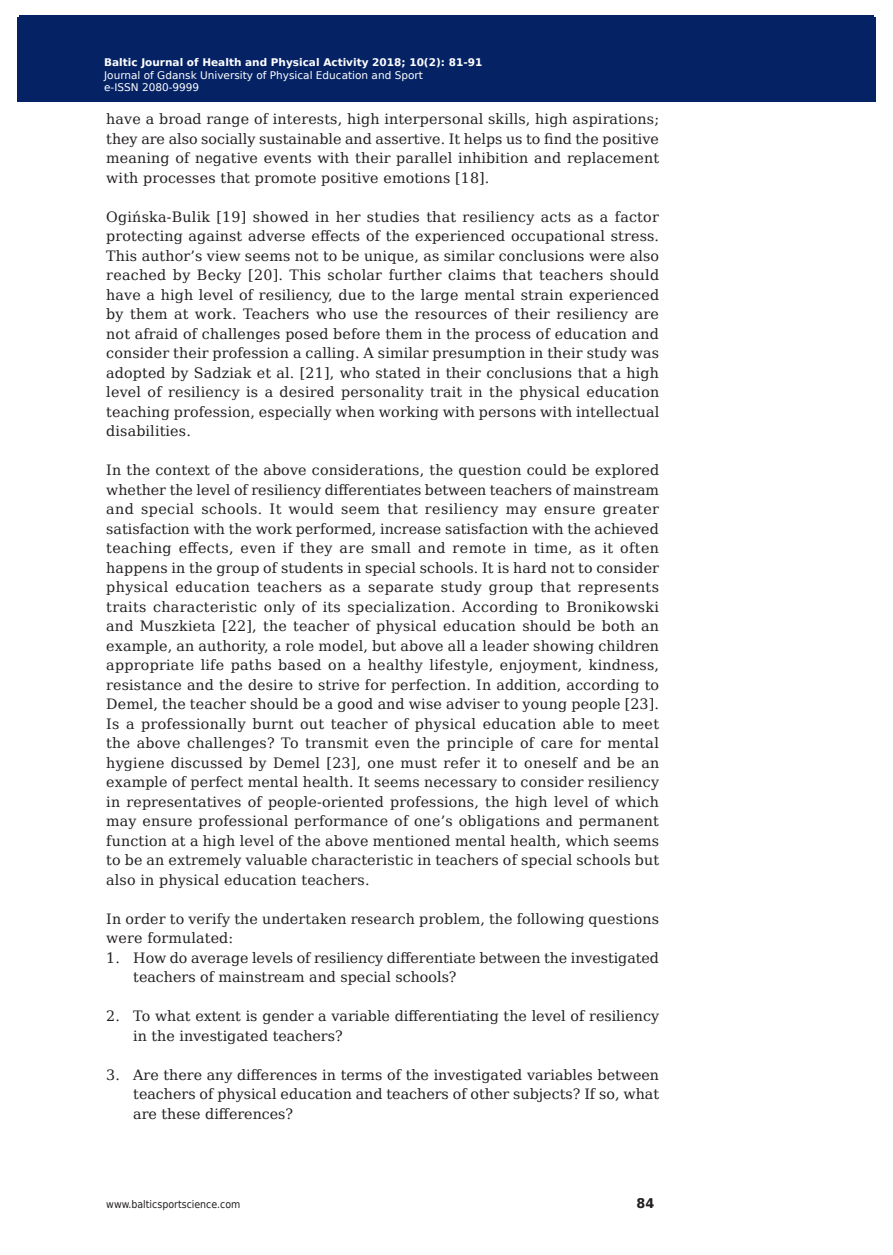
<style>
.page{position:relative;width:893px;height:1255px;background:#fff}
.page>*{position:absolute;margin:0;border:0;box-sizing:border-box;transform-origin:0 0}
.t1{font:14.25px/19.5px "DejaVu Serif";color:#231f20;text-align:justify}
.t2{font:700 13.35px "DejaVu Sans";color:#231f20;scale:.96 1}
.t3{font:10.5px/12.6px "DejaVu Sans Condensed";color:#fff}
.t4{font:10.5px/12.6px "DejaVu Sans";color:#fff}
.t5{font:700 10.5px "DejaVu Sans";color:#fff}
.t6{font:10.5px "DejaVu Sans Condensed";color:#231f20}
</style>
<div class="page">
<div style="left:17px;top:17px;width:859px;height:85px;background:#052265"></div>
<div style="left:19px;top:15px;width:855px;height:85px;background:#052265"></div>
<p class="t3" style="left:108px;top:55px;width:341px">Szczesna-Kaczmarek A<br>Blood K+ concentration balance after prolonged submaximal exercise...</p>
<p class="t5" style="left:104px;top:54px;width:380px">Baltic Journal of Health and Physical Activity 2018; 10(2): 81-91</p>
<p class="t4" style="left:104px;top:68px;width:320px">Journal of Gdansk University of Physical Education and Sport e-ISSN 2080-9999</p>
<p class="t1" style="left:106px;top:109px;width:554px">have a broad range of interests, high interpersonal skills, high aspirations; they are also socially sustainable and assertive. It helps us to find the positive meaning of negative events with their parallel inhibition and replacement with processes that promote positive emotions [18].</p>
<p class="t1" style="left:106px;top:206px;width:554px">Ogińska-Bulik [19] showed in her studies that resiliency acts as a factor protecting against adverse effects of the experienced occupational stress.<br>This author’s view seems not to be unique, as similar conclusions were also reached by Becky [20]. This scholar further claims that teachers should have a high level of resiliency, due to the large mental strain experienced by them at work. Teachers who use the resources of their resiliency are not afraid of challenges posed before them in the process of education and consider their profession a calling. A similar presumption in their study was adopted by Sadziak et al. [21], who stated in their conclusions that a high level of resiliency is a desired personality trait in the physical education teaching profession, especially when working with persons with intellectual disabilities.</p>
<p class="t1" style="left:106px;top:460px;width:554px">In the context of the above considerations, the question could be explored whether the level of resiliency differentiates between teachers of mainstream and special schools. It would seem that resiliency may ensure greater satisfaction with the work performed, increase satisfaction with the achieved teaching effects, even if they are small and remote in time, as it often happens in the group of students in special schools. It is hard not to consider physical education teachers as a separate study group that represents traits characteristic only of its specialization. According to Bronikowski and Muszkieta [22], the teacher of physical education should be both an example, an authority, a role model, but above all a leader showing children appropriate life paths based on a healthy lifestyle, enjoyment, kindness, resistance and the desire to strive for perfection. In addition, according to Demel, the teacher should be a good and wise adviser to young people [23].<br>Is a professionally burnt out teacher of physical education able to meet the above challenges? To transmit even the principle of care for mental hygiene discussed by Demel [23], one must refer it to oneself and be an example of perfect mental health. It seems necessary to consider resiliency in representatives of people-oriented professions, the high level of which may ensure professional performance of one’s obligations and permanent function at a high level of the above mentioned mental health, which seems to be an extremely valuable characteristic in teachers of special schools but also in physical education teachers.</p>
<p class="t1" style="left:106px;top:908px;width:554px">In order to verify the undertaken research problem, the following questions were formulated:</p>
<p class="t1" style="left:133px;top:947px;width:527px;text-indent:-27px">1. How do average levels of resiliency differentiate between the investigated teachers of mainstream and special schools?</p>
<p class="t1" style="left:133px;top:1006px;width:527px;text-indent:-27px">2. To what extent is gender a variable differentiating the level of resiliency in the investigated teachers?</p>
<p class="t1" style="left:133px;top:1064px;width:527px;text-indent:-27px">3. Are there any differences in terms of the investigated variables between teachers of physical education and teachers of other subjects? If so, what are these differences?</p>
<p class="t6" style="left:106px;top:1195px;width:136px">www.balticsportscience.com</p>
<p class="t2" style="left:636px;top:1192px;width:20px">84</p>
</div>
